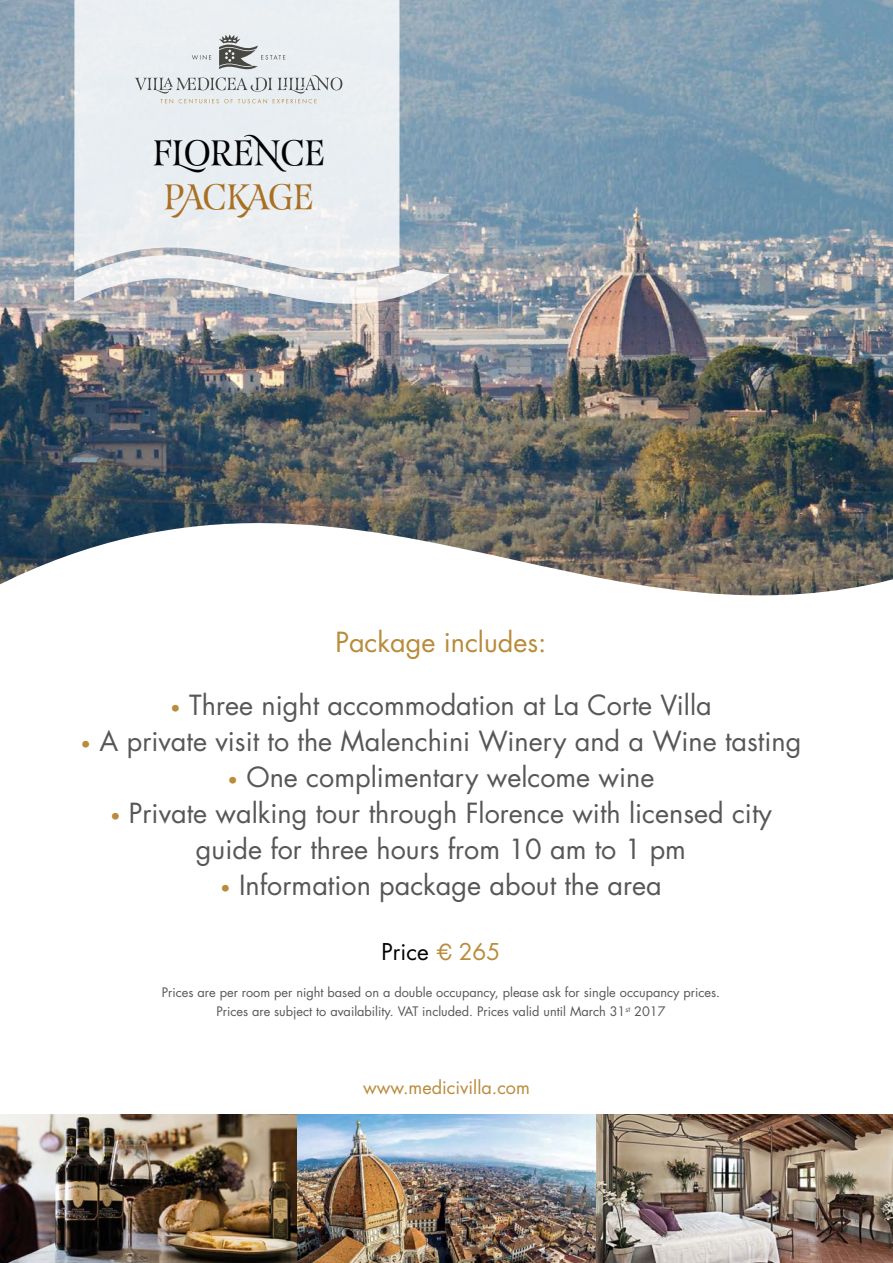
<style>
.page{position:relative;width:893px;height:1263px;background:#fff}
.page>*{position:absolute;margin:0;border:0;box-sizing:border-box;transform-origin:0 0}
.t1{font:34.8px "Esmeralda Pro";letter-spacing:-.02em;color:#000}
.t2{font:34.8px "Esmeralda Pro";letter-spacing:-.025em;color:#a97023}
.t3{font:27px/36px "Futura";color:#575756;text-align:center}
.t4{font:27px "Futura";color:#b98b3b}
.t5{font:22.5px "Futura";color:#000}
.t6{font:18px "Futura";color:#b98b3b}
.t7{font:12.75px/18.6px "Futura";color:#575756;text-align:center}
.s1{font-size:18px;color:#b98b3b}
.s2{font-family:"Helvetica";color:#b98b3b}
.s3{color:#b98b3b}
</style>
<div class="page">
<img style="left:0;top:0;width:893px;height:488px">
<svg style="left:0;top:488px;width:893px;height:108px"></svg>
<img style="left:0;top:1114px;width:893px;height:149px">
<svg style="left:74px;top:254px;width:376px;height:51px"></svg>
<div style="left:74px;top:0;width:325px;height:275px;background:#e9eef1"></div>
<svg style="left:135px;top:34px;width:207px;height:69px;background:#d8dcde"></svg>
<p class="t1" style="left:152px;top:128px;width:174px">FLORENCE</p>
<p class="t2" style="left:163px;top:172px;width:152px">PACKAGE</p>
<p class="t4" style="left:335px;top:623px;width:213px">Package includes:</p>
<p class="t3" style="left:170px;top:686px;width:543px"><span class="s1">•</span> Three night accommodation at La Corte Villa</p>
<p class="t3" style="left:81px;top:722px;width:722px"><span class="s1">•</span> A private visit to the Malenchini Winery and a Wine tasting</p>
<p class="t3" style="left:227px;top:758px;width:428px"><span class="s1">•</span> One complimentary welcome wine</p>
<p class="t3" style="left:110px;top:794px;width:663px"><span class="s1">•</span> Private walking tour through Florence with licensed city guide for three hours from 10 am to 1 pm</p>
<p class="t3" style="left:220px;top:866px;width:443px"><span class="s1">•</span> Information package about the area</p>
<p class="t5" style="left:382px;top:936px;width:120px">Price <span class="s2">€</span> <span class="s3">265</span></p>
<p class="t7" style="left:162px;top:983px;width:560px">Prices are per room per night based on a double occupancy, please ask for single occupancy prices.<br>Prices are subject to availability. VAT included. Prices valid until March 31<sup>st</sup> 2017</p>
<p class="t6" style="left:363px;top:1075px;width:168px">www.medicivilla.com</p>
</div>
